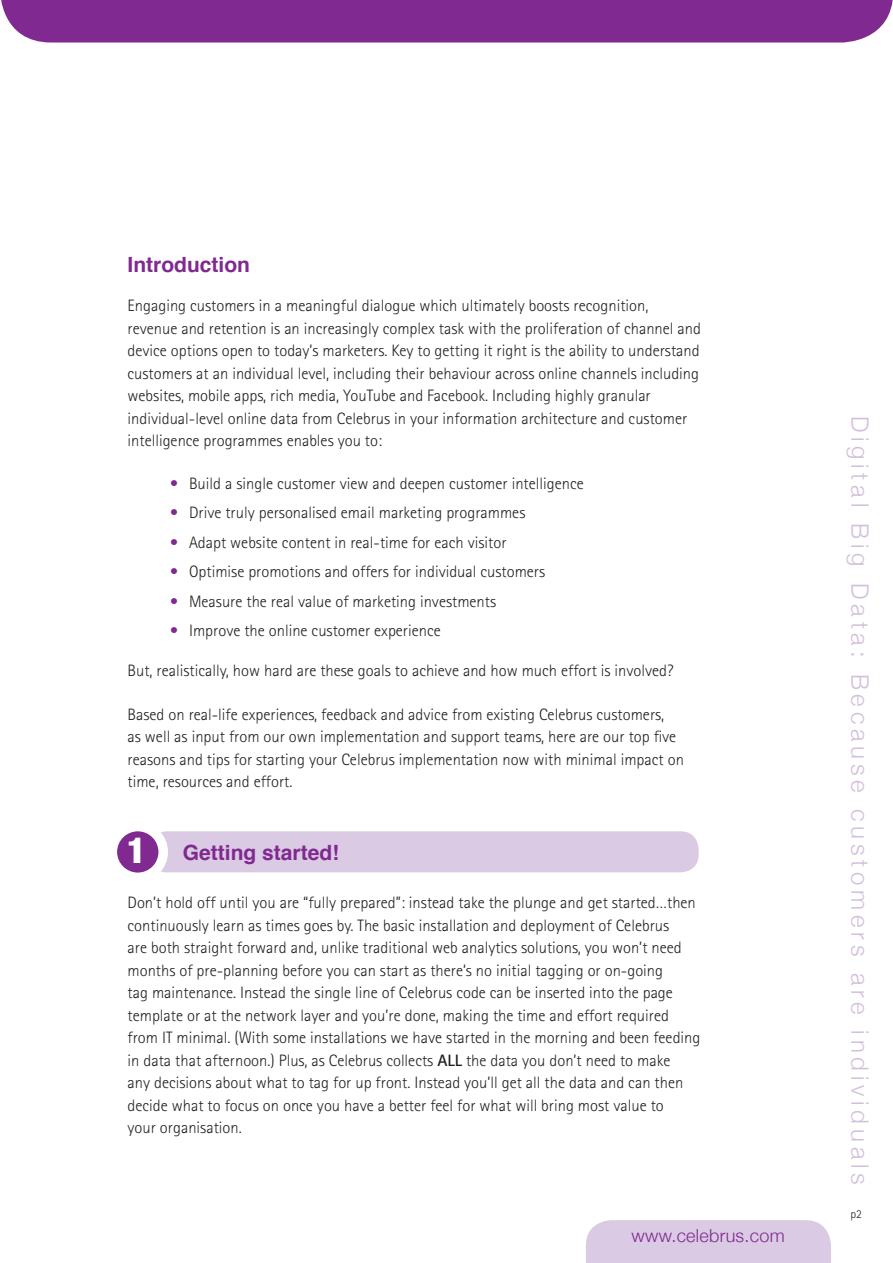
<style>
.page{position:relative;width:893px;height:1263px;background:#fff}
.page>*{position:absolute;margin:0;border:0;box-sizing:border-box;transform-origin:0 0}
.t1{font:900 condensed 36px "Helvetica Neue";color:#fff}
.t2{font:300 24px "Helvetica Neue";letter-spacing:.2em;color:#d3bfdc}
.Bold_sub_heads{font:700 21px "Helvetica";color:#802990}
.t3{font:300 18px "Helvetica Neue";letter-spacing:.015em;color:#802990}
.body_text{font:300 16.5px/22.5px "Rotis Sans Serif";color:#231f20}
.indented_body_text{font:300 16.5px "Rotis Sans Serif";color:#231f20}
.t4{font:300 12px "Rotis Sans Serif";color:#231f20}
.s1{color:#802990}
.s2{font-weight:700}
</style>
<div class="page">
<div style="left:1px;top:0;width:892px;height:43px;background:#802990"></div>
<div style="left:586px;top:1220px;width:245px;height:43px;background:#dacae3"></div>
<div style="left:149px;top:831px;width:550px;height:41px;background:#dacae3;border-radius:18px"></div>
<div style="left:112px;top:826px;width:51px;height:51px;background:#802990;border-radius:50%"></div>
<div style="left:108px;top:822px;width:60px;height:60px;border:10px solid #fff;border-radius:50%"></div>
<p class="Bold_sub_heads" style="left:128px;top:248px;width:124px">Introduction</p>
<p class="body_text" style="left:128px;top:295px;width:575px">Engaging customers in a meaningful dialogue which ultimately boosts recognition, revenue and retention is an increasingly complex task with the proliferation of channel and device options open to today’s marketers. Key to getting it right is the ability to understand customers at an individual level, including their behaviour across online channels including websites, mobile apps, rich media, YouTube and Facebook. Including highly granular individual-level online data from Celebrus in your information architecture and customer intelligence programmes enables you to:</p>
<p class="indented_body_text" style="left:170px;top:474px;width:415px"><span class="s1">•</span> Build a single customer view and deepen customer intelligence</p>
<p class="indented_body_text" style="left:170px;top:503px;width:357px"><span class="s1">•</span> Drive truly personalised email marketing programmes</p>
<p class="indented_body_text" style="left:170px;top:533px;width:338px"><span class="s1">•</span> Adapt website content in real-time for each visitor</p>
<p class="indented_body_text" style="left:170px;top:562px;width:377px"><span class="s1">•</span> Optimise promotions and offers for individual customers</p>
<p class="indented_body_text" style="left:170px;top:592px;width:328px"><span class="s1">•</span> Measure the real value of marketing investments</p>
<p class="indented_body_text" style="left:170px;top:621px;width:272px"><span class="s1">•</span> Improve the online customer experience</p>
<p class="body_text" style="left:128px;top:659px;width:547px">But, realistically, how hard are these goals to achieve and how much effort is involved?</p>
<p class="body_text" style="left:128px;top:703px;width:558px">Based on real-life experiences, feedback and advice from existing Celebrus customers,<br>as well as input from our own implementation and support teams, here are our top five reasons and tips for starting your Celebrus implementation now with minimal impact on time, resources and effort.</p>
<p class="t1" style="left:127px;top:820px;width:20px">1</p>
<p class="Bold_sub_heads" style="left:183px;top:836px;width:158px">Getting started!</p>
<p class="body_text" style="left:128px;top:891px;width:574px">Don’t hold off until you are “fully prepared”: instead take the plunge and get started…then continuously learn as times goes by. The basic installation and deployment of Celebrus<br>are both straight forward and, unlike traditional web analytics solutions, you won’t need months of pre-planning before you can start as there’s no initial tagging or on-going<br>tag maintenance. Instead the single line of Celebrus code can be inserted into the page template or at the network layer and you’re done, making the time and effort required from IT minimal. (With some installations we have started in the morning and been feeding in data that afternoon.) Plus, as Celebrus collects <span class="s2">ALL</span> the data you don’t need to make<br>any decisions about what to tag for up front. Instead you’ll get all the data and can then decide what to focus on once you have a better feel for what will bring most value to<br>your organisation.</p>
<p class="t3" style="left:632px;top:1221px;width:155px">www.celebrus.com</p>
<p class="t2" style="left:879px;top:416px;width:771px;rotate:90deg">Digital Big Data: Because customers are individuals</p>
<p class="t4" style="left:850px;top:1207px;width:13px">p2</p>
</div>
